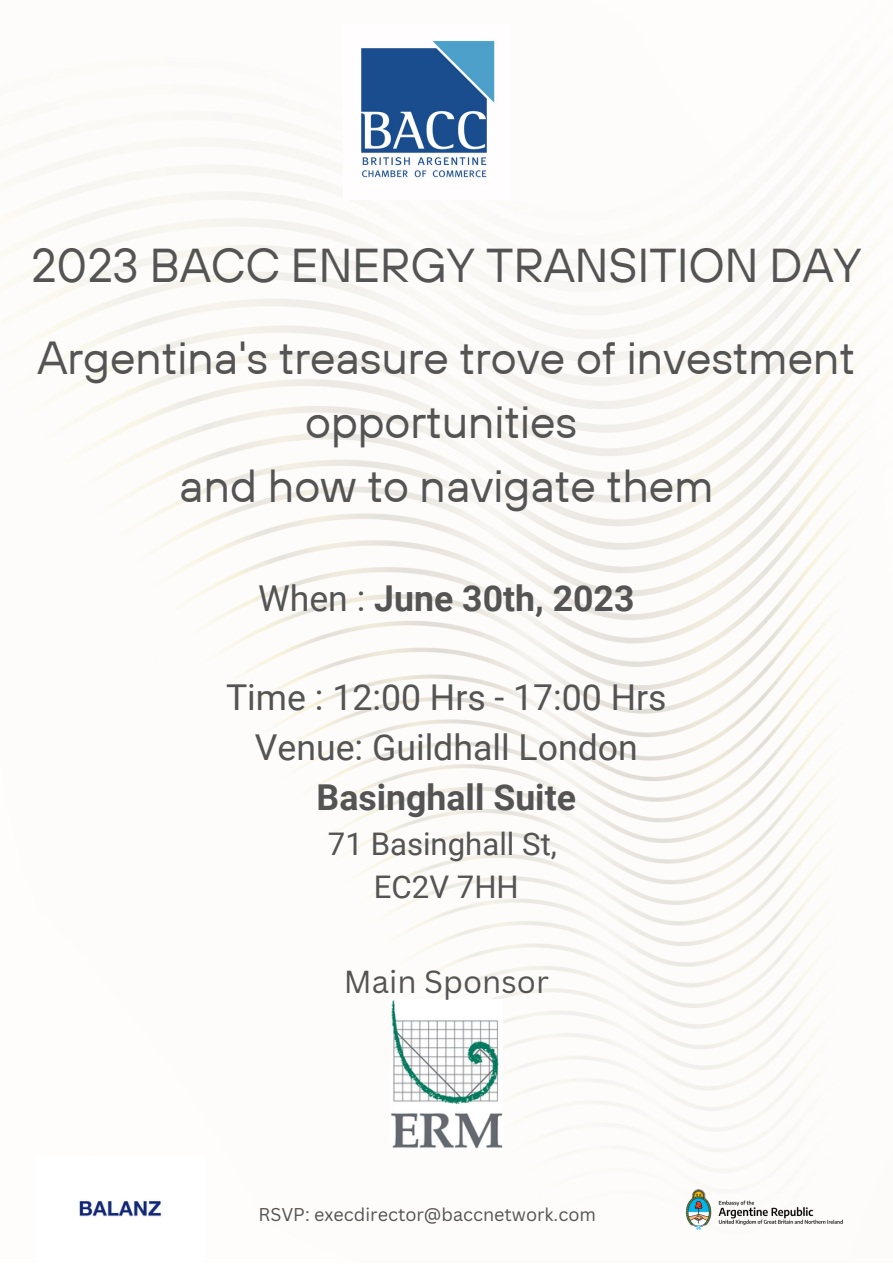
<style>
.page{position:relative;width:893px;height:1264px;background:#fff}
.page>*{position:absolute;margin:0;border:0;box-sizing:border-box;transform-origin:0 0}
.t1{font:47.4px "TT Hoves";color:#545454}
.t2{font:46.2px/64.1px "TT Hoves";color:#545454;text-align:center}
.t3{font:35.7px "Roboto";color:#545454}
.t4{font:700 35.7px "Roboto";color:#545454}
.t5{font:31.2px "Roboto";color:#545454}
.t6{font:30.9px "Canva Sans";color:#545454}
.t7{font:18px "Canva Sans";color:#545454}
.s1{font-weight:400}
</style>
<div class="page">
<img style="left:0;top:115px;width:880px;height:1058px">
<img style="left:390px;top:999px;width:112px;height:149px">
<img style="left:344px;top:40px;width:166px;height:160px">
<img style="left:36px;top:1156px;width:168px;height:61px">
<img style="left:685px;top:1186px;width:158px;height:44px">
<p class="t1" style="left:31px;top:235px;width:831px">2023 BACC ENERGY TRANSITION DAY</p>
<p class="t2" style="left:38px;top:325px;width:819px">Argentina's treasure trove of investment opportunities</p>
<p class="t2" style="left:179px;top:453px;width:535px">and how to navigate them</p>
<p class="t4" style="left:258px;top:578px;width:378px"><span class="s1">When :</span> June 30th, 2023</p>
<p class="t3" style="left:226px;top:677px;width:442px">Time : 12:00 Hrs - 17:00 Hrs</p>
<p class="t3" style="left:255px;top:727px;width:384px">Venue: Guildhall London</p>
<p class="t4" style="left:316px;top:776px;width:261px">Basinghall Suite</p>
<p class="t5" style="left:328px;top:825px;width:230px">71 Basinghall St,</p>
<p class="t5" style="left:374px;top:869px;width:146px">EC2V 7HH</p>
<p class="t6" style="left:344px;top:959px;width:206px">Main Sponsor</p>
<p class="t7" style="left:258px;top:1201px;width:339px">RSVP: execdirector@baccnetwork.com</p>
</div>
